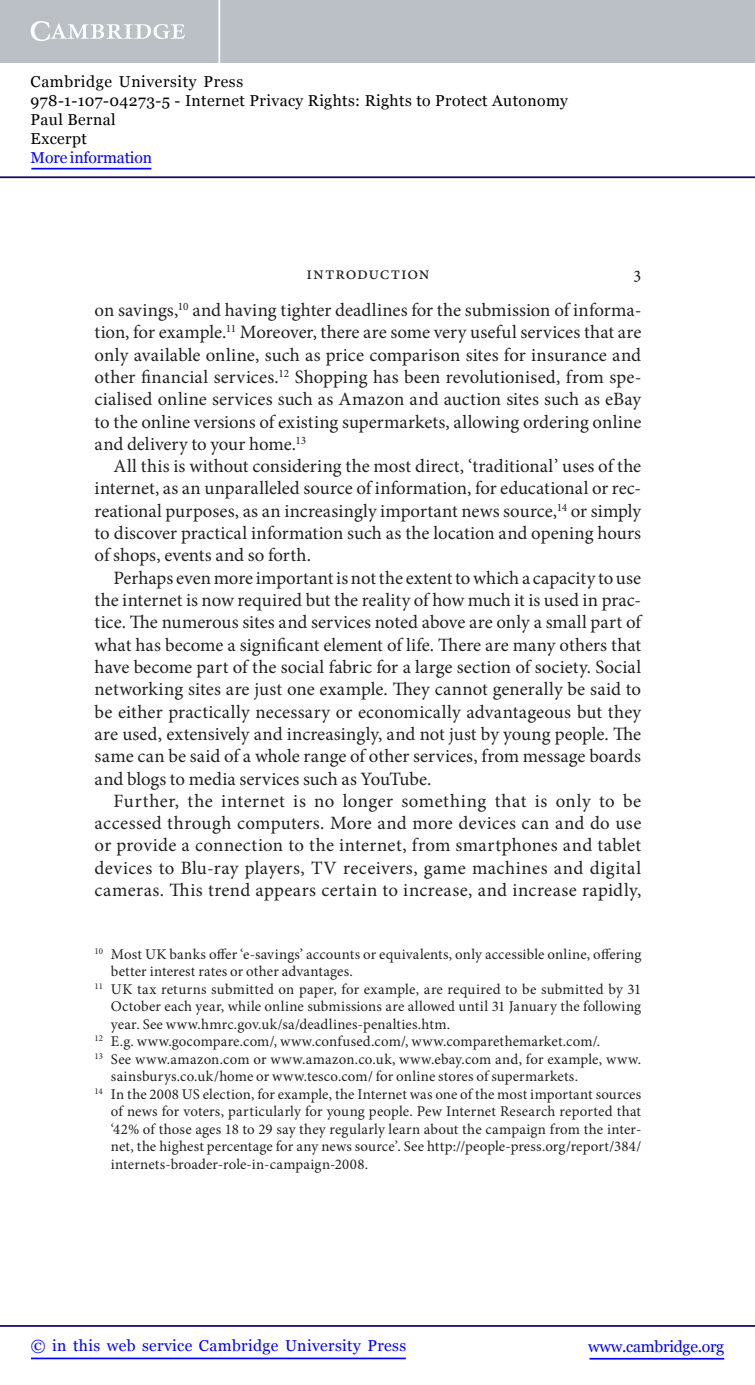
<style>
.page{position:relative;width:755px;height:1385px;background:#fff}
.page>*{position:absolute;margin:0;border:0;box-sizing:border-box;transform-origin:0 0}
.t1{font:18.9px/22.2px "Minion Pro";letter-spacing:.005em;color:#231f20;text-align:justify}
.t2{font:18.38px "Minion Pro";letter-spacing:.04em;color:#231f20}
.t3{font:15.75px/18.9px "Georgia";letter-spacing:.025em;color:#000}
.t4{font:15.75px "Georgia";letter-spacing:.025em;color:#00f}
.t5{font:15.75px "Georgia";letter-spacing:-.015em;color:#00f}
.t6{font:15.75px "Georgia";letter-spacing:-.01em;color:#00f}
.t7{font:14.88px "Minion Pro";letter-spacing:.015em;color:#231f20}
</style>
<div class="page">
<hr style="left:589px;top:1358px;width:134px;height:1px;background:#00f">
<hr style="left:0;top:1325px;width:754px;height:2px;background:#150666">
<hr style="left:31px;top:1357px;width:374px;height:2px;background:#00f">
<div style="left:0;top:0;width:754px;height:63px;background:#bac0c6"></div>
<svg style="left:31px;top:21px;width:154px;height:20px"></svg>
<hr style="left:218px;top:0;width:2px;height:63px;background:#fff">
<hr style="left:0;top:176px;width:754px;height:2px;background:#150666">
<hr style="left:31px;top:168px;width:120px;height:1px;background:#00f">
<p class="t3" style="left:31px;top:72px;width:538px">Cambridge University Press<br>978-1-107-04273-5 - Internet Privacy Rights: Rights to Protect Autonomy<br>Paul Bernal<br>Excerpt</p>
<p class="t6" style="left:31px;top:148px;width:123px">More information</p>
<p class="t2" style="left:306px;top:266px;width:124px">Introduction</p>
<p class="t2" style="left:633px;top:266px;width:9px">3</p>
<p class="t1" style="left:95px;top:300px;width:548px">on savings, <sup>10</sup> and having tighter deadlines for the submission of informa&shy;tion, for example. <sup>11</sup> Moreover, there are some very useful services that are only available online, such as price comparison sites for insurance and other financial services. <sup>12</sup> Shopping has been revolutionised, from spe&shy;cialised online services such as Amazon and auction sites such as eBay to the online versions of existing supermarkets, allowing ordering online and delivery to your home. <sup>13</sup></p>
<p class="t1" style="left:95px;top:456px;width:548px;text-indent:19px">All this is without considering the most direct, ‘traditional’ uses of the internet, as an unparalleled source of information, for educational or rec&shy;reational purposes, as an increasingly important news source, <sup>14</sup> or simply to discover practical information such as the location and opening hours of shops, events and so forth.</p>
<p class="t1" style="left:95px;top:568px;width:549px;text-indent:19px">Perhaps even more important is not the extent to which a capacity to use the internet is now required but the reality of how much it is used in prac&shy;tice. The numerous sites and services noted above are only a small part of what has become a significant element of life. There are many others that have become part of the social fabric for a large section of society. Social networking sites are just one example. They cannot generally be said to be either practically necessary or economically advantageous but they are used, extensively and increasingly, and not just by young people. The same can be said of a whole range of other services, from message boards and blogs to media services such as YouTube.</p>
<p class="t1" style="left:95px;top:791px;width:548px;text-indent:19px">Further, the internet is no longer something that is only to be accessed through computers. More and more devices can and do use or provide a connection to the internet, from smartphones and tablet devices to Blu-ray players, TV receivers, game machines and digital cameras. This trend appears certain to increase, and increase rapidly,</p>
<p class="t7" style="left:95px;top:948px;width:547px"><sup>10</sup> Most UK banks offer ‘e-savings’ accounts or equivalents, only accessible online, offering</p>
<p class="t7" style="left:111px;top:965px;width:243px">better interest rates or other advantages.</p>
<p class="t7" style="left:95px;top:983px;width:547px"><sup>11</sup> UK tax returns submitted on paper, for example, are required to be submitted by 31</p>
<p class="t7" style="left:111px;top:1000px;width:531px">October each year, while online submissions are allowed until 31 January the following</p>
<p class="t7" style="left:111px;top:1018px;width:340px">year. See www.hmrc.gov.uk/sa/deadlines-penalties.htm .</p>
<p class="t7" style="left:95px;top:1035px;width:506px"><sup>12</sup> E.g. www.gocompare.com/ , www.confused.com/ , www.comparethemarket.com/ .</p>
<p class="t7" style="left:95px;top:1053px;width:547px"><sup>13</sup> See www.amazon.com or www.amazon.co.uk , www.ebay.com and, for example, www.</p>
<p class="t7" style="left:111px;top:1070px;width:468px">sainsburys.co.uk/home or www.tesco.com/ for online stores of supermarkets.</p>
<p class="t7" style="left:95px;top:1088px;width:547px"><sup>14</sup> In the 2008 US election, for example, the Internet was one of the most important sources</p>
<p class="t7" style="left:111px;top:1105px;width:531px">of news for voters, particularly for young people. Pew Internet Research reported that</p>
<p class="t7" style="left:111px;top:1123px;width:531px">‘42% of those ages 18 to 29 say they regularly learn about the campaign from the inter-</p>
<p class="t7" style="left:111px;top:1140px;width:531px">net, the highest percentage for any news source’. See http://people-press.org/report/384/</p>
<p class="t7" style="left:111px;top:1158px;width:258px">internets-broader-role-in-campaign-2008 .</p>
<p class="t4" style="left:31px;top:1337px;width:376px">© in this web service Cambridge University Press</p>
<p class="t5" style="left:587px;top:1337px;width:137px">www.cambridge.org</p>
</div>
